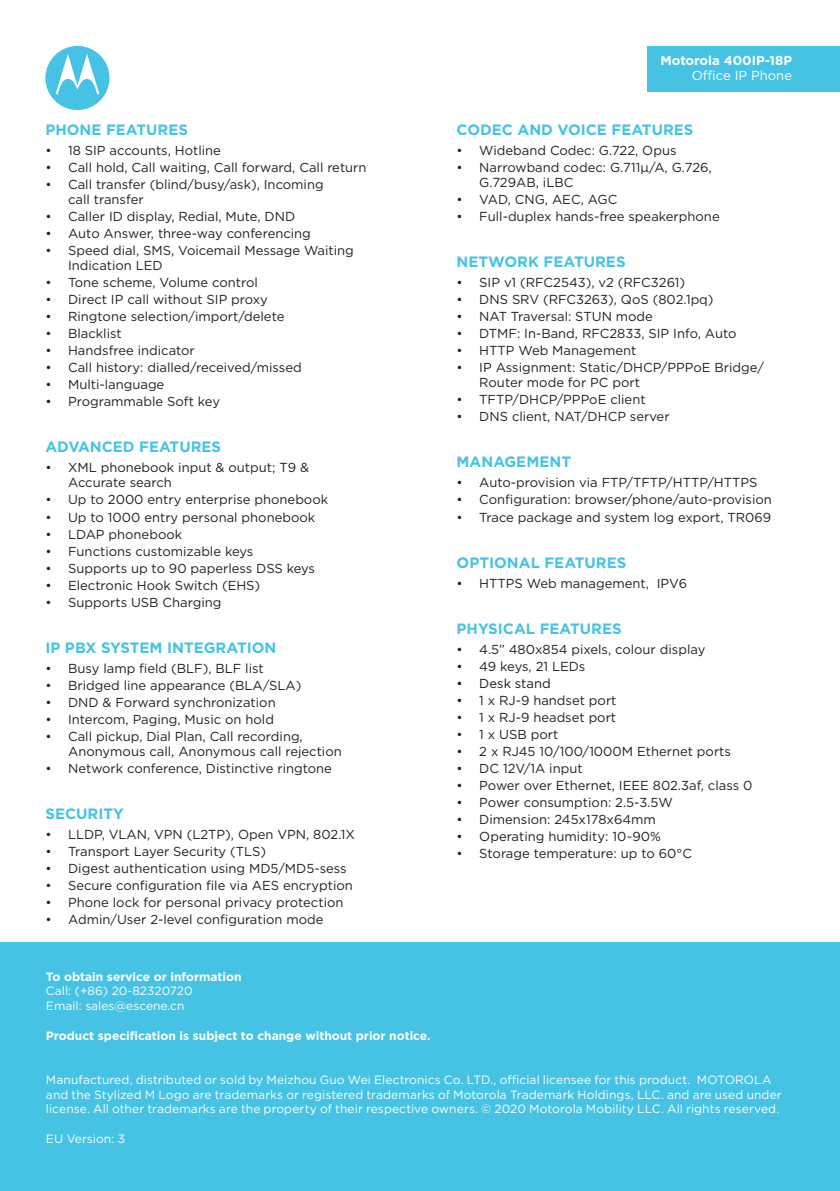
<style>
.page{position:relative;width:840px;height:1191px;background:#fff}
.page>*{position:absolute;margin:0;border:0;box-sizing:border-box;transform-origin:0 0}
.t1{font:700 15px "Gotham";color:#46c3e4}
.t2{font:13px/15px "Gotham";color:#231f20}
.t3{font:700 13px "Gotham";color:#fff}
.t4{font:13px "Gotham";color:#fff}
.t5{font:13px "Gotham";color:#101a21}
.product_description{font:12px/14.4px "Gotham";letter-spacing:.005em;color:#fff}
.product_description-2{font:700 12px "Gotham";color:#fff}
</style>
<div class="page">
<div style="left:0;top:942px;width:839px;height:249px;background:#46c3e4"></div>
<div style="left:646px;top:46px;width:193px;height:46px;background:#46c3e4"></div>
<div style="left:45px;top:46px;width:64px;height:64px;background:#46c3e4;border-radius:50%"></div>
<svg style="left:56px;top:54px;width:43px;height:40px"></svg>
<p class="t1" style="left:45px;top:120px;width:144px">PHONE FEATURES</p>
<p class="t2" style="left:45px;top:143px;width:177px">• 18 SIP accounts, Hotline</p>
<p class="t2" style="left:45px;top:160px;width:322px">• Call hold, Call waiting, Call forward, Call return</p>
<p class="t2" style="left:68px;top:177px;width:257px;text-indent:-23px">• Call transfer (blind/busy/ask), Incoming call transfer</p>
<p class="t2" style="left:45px;top:209px;width:251px">• Caller ID display, Redial, Mute, DND</p>
<p class="t2" style="left:45px;top:226px;width:267px">• Auto Answer, three-way conferencing</p>
<p class="t2" style="left:68px;top:243px;width:287px;text-indent:-23px">• Speed dial, SMS, Voicemail Message Waiting<br>Indication LED</p>
<p class="t2" style="left:45px;top:275px;width:214px">• Tone scheme, Volume control</p>
<p class="t2" style="left:45px;top:292px;width:224px">• Direct IP call without SIP proxy</p>
<p class="t2" style="left:45px;top:309px;width:240px">• Ringtone selection/import/delete</p>
<p class="t2" style="left:45px;top:326px;width:78px">• Blacklist</p>
<p class="t2" style="left:45px;top:343px;width:151px">• Handsfree indicator</p>
<p class="t2" style="left:45px;top:360px;width:258px">• Call history: dialled/received/missed</p>
<p class="t2" style="left:45px;top:377px;width:120px">• Multi-language</p>
<p class="t2" style="left:45px;top:394px;width:176px">• Programmable Soft key</p>
<p class="t1" style="left:45px;top:437px;width:177px">ADVANCED FEATURES</p>
<p class="t2" style="left:68px;top:460px;width:242px;text-indent:-23px">• XML phonebook input &amp; output; T9 &amp;<br>Accurate search</p>
<p class="t2" style="left:45px;top:492px;width:284px">• Up to 2000 entry enterprise phonebook</p>
<p class="t2" style="left:45px;top:509px;width:271px">• Up to 1000 entry personal phonebook</p>
<p class="t2" style="left:45px;top:526px;width:138px">• LDAP phonebook</p>
<p class="t2" style="left:45px;top:543px;width:209px">• Functions customizable keys</p>
<p class="t2" style="left:45px;top:560px;width:271px">• Supports up to 90 paperless DSS keys</p>
<p class="t2" style="left:45px;top:577px;width:216px">• Electronic Hook Switch (EHS)</p>
<p class="t2" style="left:45px;top:594px;width:177px">• Supports USB Charging</p>
<p class="t1" style="left:45px;top:637px;width:232px">IP PBX SYSTEM INTEGRATION</p>
<p class="t2" style="left:45px;top:660px;width:220px">• Busy lamp field (BLF), BLF list</p>
<p class="t2" style="left:45px;top:677px;width:257px">• Bridged line appearance (BLA/SLA)</p>
<p class="t2" style="left:45px;top:694px;width:232px">• DND &amp; Forward synchronization</p>
<p class="t2" style="left:45px;top:711px;width:230px">• Intercom, Paging, Music on hold</p>
<p class="t2" style="left:68px;top:728px;width:275px;text-indent:-23px">• Call pickup, Dial Plan, Call recording,<br>Anonymous call, Anonymous call rejection</p>
<p class="t2" style="left:45px;top:760px;width:288px">• Network conference, Distinctive ringtone</p>
<p class="t1" style="left:45px;top:803px;width:80px">SECURITY</p>
<p class="t2" style="left:45px;top:826px;width:311px">• LLDP, VLAN, VPN (L2TP), Open VPN, 802.1X</p>
<p class="t2" style="left:45px;top:843px;width:222px">• Transport Layer Security (TLS)</p>
<p class="t2" style="left:45px;top:860px;width:303px">• Digest authentication using MD5/MD5-sess</p>
<p class="t2" style="left:45px;top:877px;width:309px">• Secure configuration file via AES encryption</p>
<p class="t2" style="left:45px;top:894px;width:299px">• Phone lock for personal privacy protection</p>
<p class="t2" style="left:45px;top:911px;width:279px">• Admin/User 2-level configuration mode</p>
<p class="product_description-2" style="left:46px;top:968px;width:197px">To obtain service or information</p>
<p class="product_description" style="left:46px;top:983px;width:148px">Call: (+86) 20-82320720</p>
<p class="product_description" style="left:46px;top:998px;width:140px">Email: sales@escene.cn</p>
<p class="product_description-2" style="left:46px;top:1027px;width:386px">Product specification is subject to change without prior notice.</p>
<p class="t3" style="left:660px;top:52px;width:133px">Motorola 400IP-18P</p>
<p class="t4" style="left:691px;top:68px;width:102px">Office IP Phone</p>
<p class="t1" style="left:456px;top:120px;width:238px">CODEC AND VOICE FEATURES</p>
<p class="t2" style="left:456px;top:143px;width:221px">• Wideband Codec: G.722, Opus</p>
<p class="t2" style="left:479px;top:160px;width:234px;text-indent:-23px">• Narrowband codec: G.711μ/A, G.726,<br>G.729AB, iLBC</p>
<p class="t2" style="left:456px;top:192px;width:162px">• VAD, CNG, AEC, AGC</p>
<p class="t2" style="left:456px;top:209px;width:264px">• Full-duplex hands-free speakerphone</p>
<p class="t1" style="left:456px;top:252px;width:170px">NETWORK FEATURES</p>
<p class="t2" style="left:456px;top:275px;width:230px">• SIP v1 (RFC2543), v2 (RFC3261)</p>
<p class="t2" style="left:456px;top:292px;width:258px">• DNS SRV (RFC3263), QoS (802.1pq)</p>
<p class="t2" style="left:456px;top:309px;width:198px">• NAT Traversal: STUN mode</p>
<p class="t2" style="left:456px;top:326px;width:281px">• DTMF: In-Band, RFC2833, SIP Info, Auto</p>
<p class="t2" style="left:456px;top:343px;width:181px">• HTTP Web Management</p>
<p class="t2" style="left:479px;top:360px;width:286px;text-indent:-23px">• IP Assignment: Static/DHCP/PPPoE Bridge/<br>Router mode for PC port</p>
<p class="t2" style="left:456px;top:392px;width:190px">• TFTP/DHCP/PPPoE client</p>
<p class="t2" style="left:456px;top:409px;width:214px">• DNS client, NAT/DHCP server</p>
<p class="t1" style="left:456px;top:452px;width:116px">MANAGEMENT</p>
<p class="t2" style="left:456px;top:475px;width:302px">• Auto-provision via FTP/TFTP/HTTP/HTTPS</p>
<p class="t2" style="left:456px;top:492px;width:316px">• Configuration: browser/phone/auto-provision</p>
<p class="t2" style="left:456px;top:509px;width:316px">• Trace package and system log export, TR069</p>
<p class="t1" style="left:456px;top:552px;width:171px">OPTIONAL FEATURES</p>
<p class="t2" style="left:456px;top:575px;width:232px">• HTTPS Web management, IPV6</p>
<p class="t1" style="left:456px;top:618px;width:166px">PHYSICAL FEATURES</p>
<p class="t2" style="left:456px;top:641px;width:250px">• 4.5” 480x854 pixels, colour display</p>
<p class="t2" style="left:456px;top:658px;width:130px">• 49 keys, 21 LEDs</p>
<p class="t5" style="left:456px;top:675px;width:96px">• Desk stand</p>
<p class="t2" style="left:456px;top:693px;width:161px">• 1 x RJ-9 handset port</p>
<p class="t2" style="left:456px;top:710px;width:161px">• 1 x RJ-9 headset port</p>
<p class="t2" style="left:456px;top:727px;width:103px">• 1 x USB port</p>
<p class="t2" style="left:456px;top:744px;width:276px">• 2 x RJ45 10/100/1000M Ethernet ports</p>
<p class="t2" style="left:456px;top:761px;width:127px">• DC 12V/1A input</p>
<p class="t2" style="left:456px;top:778px;width:297px">• Power over Ethernet, IEEE 802.3af, class 0</p>
<p class="t2" style="left:456px;top:795px;width:218px">• Power consumption: 2.5-3.5W</p>
<p class="t2" style="left:456px;top:812px;width:201px">• Dimension: 245x178x64mm</p>
<p class="t2" style="left:456px;top:829px;width:206px">• Operating humidity: 10~90%</p>
<p class="t2" style="left:456px;top:846px;width:237px">• Storage temperature: up to 60°C</p>
<p class="product_description" style="left:46px;top:1072px;width:737px">Manufactured, distributed or sold by Meizhou Guo Wei Electronics Co. LTD., official licensee for this product. MOTOROLA and the Stylized M Logo are trademarks or registered trademarks of Motorola Trademark Holdings, LLC. and are used under license. All other trademarks are the property of their respective owners. © 2020 Motorola Mobility LLC. All rights reserved.</p>
<p class="product_description" style="left:46px;top:1131px;width:81px">EU Version: 3</p>
</div>
